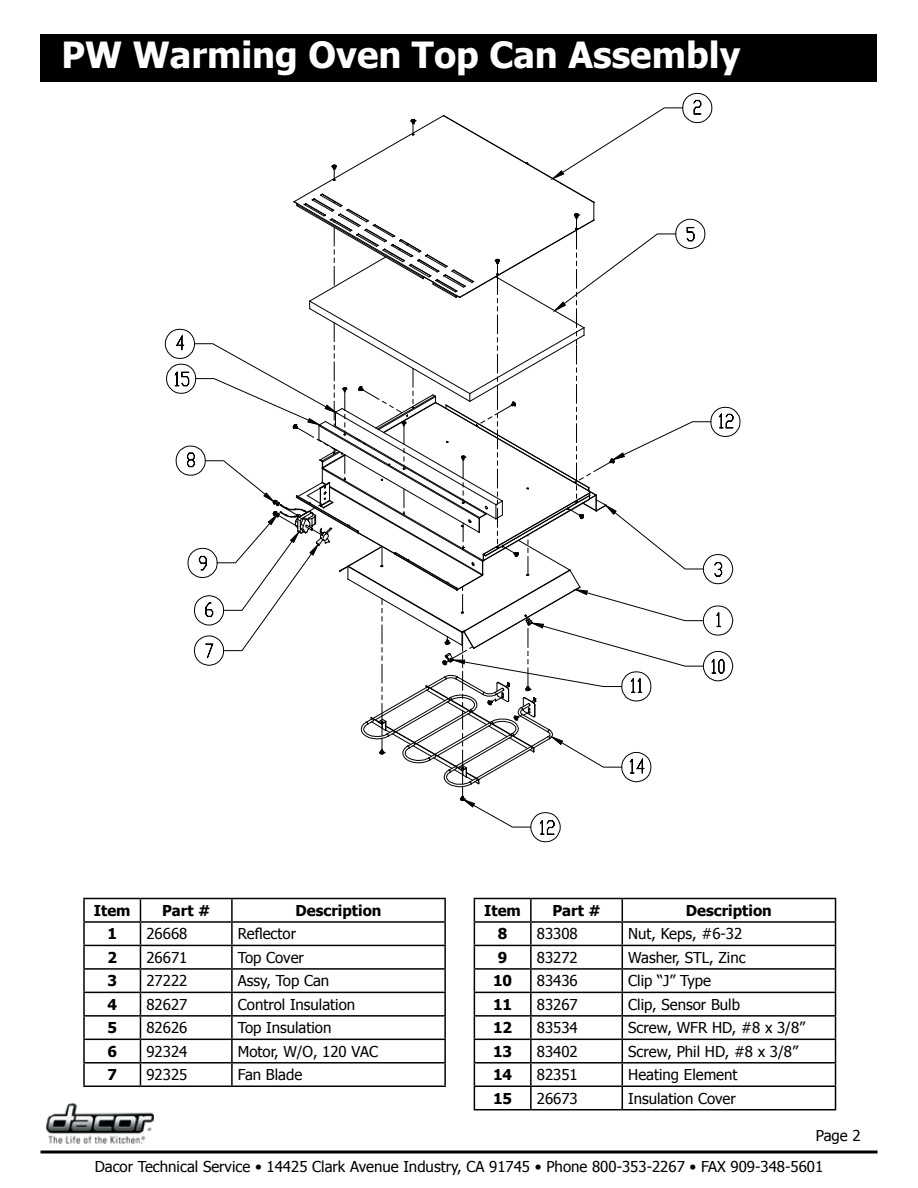
<style>
.page{position:relative;width:918px;height:1188px;background:#fff}
.page>*{position:absolute;margin:0;border:0;box-sizing:border-box;transform-origin:0 0}
.t1{font:700 36px "Tahoma";color:#fff}
.t2{font:15px "Tahoma";color:#000}
.t3{font:700 15px "Tahoma";color:#000}
</style>
<div class="page">
<svg style="left:40px;top:1150px;width:838px;height:4px;background:#3f3f3f"></svg>
<img style="left:46px;top:1103px;width:108px;height:41px">
<div style="left:40px;top:34px;width:838px;height:48px;background:#000"></div>
<hr style="left:83px;top:898px;width:57px;height:1px;background:#000">
<hr style="left:83px;top:899px;width:2px;height:22px;background:#000">
<hr style="left:140px;top:898px;width:92px;height:1px;background:#000">
<hr style="left:232px;top:898px;width:214px;height:1px;background:#000">
<hr style="left:231px;top:899px;width:2px;height:22px;background:#000">
<hr style="left:444px;top:899px;width:2px;height:22px;background:#000">
<hr style="left:83px;top:921px;width:57px;height:2px;background:#000">
<hr style="left:83px;top:923px;width:2px;height:22px;background:#000">
<hr style="left:140px;top:921px;width:92px;height:2px;background:#000">
<hr style="left:232px;top:921px;width:214px;height:2px;background:#000">
<hr style="left:231px;top:923px;width:2px;height:22px;background:#000">
<hr style="left:444px;top:923px;width:2px;height:22px;background:#000">
<hr style="left:83px;top:945px;width:57px;height:1px;background:#000">
<hr style="left:83px;top:946px;width:2px;height:22px;background:#000">
<hr style="left:140px;top:945px;width:92px;height:1px;background:#000">
<hr style="left:232px;top:945px;width:214px;height:1px;background:#000">
<hr style="left:231px;top:946px;width:2px;height:22px;background:#000">
<hr style="left:444px;top:946px;width:2px;height:22px;background:#000">
<hr style="left:83px;top:968px;width:57px;height:2px;background:#000">
<hr style="left:83px;top:970px;width:2px;height:22px;background:#000">
<hr style="left:140px;top:968px;width:92px;height:2px;background:#000">
<hr style="left:232px;top:968px;width:214px;height:2px;background:#000">
<hr style="left:231px;top:970px;width:2px;height:22px;background:#000">
<hr style="left:444px;top:970px;width:2px;height:22px;background:#000">
<hr style="left:83px;top:992px;width:57px;height:1px;background:#000">
<hr style="left:83px;top:993px;width:2px;height:22px;background:#000">
<hr style="left:140px;top:992px;width:92px;height:1px;background:#000">
<hr style="left:232px;top:992px;width:214px;height:1px;background:#000">
<hr style="left:231px;top:993px;width:2px;height:22px;background:#000">
<hr style="left:444px;top:993px;width:2px;height:22px;background:#000">
<hr style="left:83px;top:1015px;width:57px;height:2px;background:#000">
<hr style="left:83px;top:1017px;width:2px;height:22px;background:#000">
<hr style="left:140px;top:1015px;width:92px;height:2px;background:#000">
<hr style="left:232px;top:1015px;width:214px;height:2px;background:#000">
<hr style="left:231px;top:1017px;width:2px;height:22px;background:#000">
<hr style="left:444px;top:1017px;width:2px;height:22px;background:#000">
<hr style="left:83px;top:1039px;width:57px;height:1px;background:#000">
<hr style="left:83px;top:1040px;width:2px;height:22px;background:#000">
<hr style="left:140px;top:1039px;width:92px;height:1px;background:#000">
<hr style="left:232px;top:1039px;width:214px;height:1px;background:#000">
<hr style="left:231px;top:1040px;width:2px;height:22px;background:#000">
<hr style="left:444px;top:1040px;width:2px;height:22px;background:#000">
<hr style="left:83px;top:1062px;width:57px;height:2px;background:#000">
<hr style="left:83px;top:1064px;width:2px;height:22px;background:#000">
<hr style="left:140px;top:1062px;width:92px;height:2px;background:#000">
<svg style="left:140px;top:899px;width:1px;height:187px"></svg>
<hr style="left:232px;top:1062px;width:214px;height:2px;background:#000">
<hr style="left:231px;top:1064px;width:2px;height:22px;background:#000">
<hr style="left:444px;top:1064px;width:2px;height:22px;background:#000">
<hr style="left:83px;top:1086px;width:57px;height:1px;background:#000">
<hr style="left:140px;top:1086px;width:92px;height:1px;background:#000">
<hr style="left:232px;top:1086px;width:214px;height:1px;background:#000">
<svg style="left:165px;top:93px;width:576px;height:749px"></svg>
<hr style="left:474px;top:898px;width:57px;height:1px;background:#000">
<hr style="left:531px;top:898px;width:91px;height:1px;background:#000">
<hr style="left:530px;top:899px;width:2px;height:22px;background:#000">
<hr style="left:622px;top:898px;width:214px;height:1px;background:#000">
<hr style="left:474px;top:921px;width:57px;height:2px;background:#000">
<hr style="left:531px;top:921px;width:91px;height:2px;background:#000">
<hr style="left:530px;top:923px;width:2px;height:22px;background:#000">
<hr style="left:622px;top:921px;width:214px;height:2px;background:#000">
<hr style="left:474px;top:945px;width:57px;height:1px;background:#000">
<hr style="left:531px;top:945px;width:91px;height:1px;background:#000">
<hr style="left:530px;top:946px;width:2px;height:22px;background:#000">
<hr style="left:622px;top:945px;width:214px;height:1px;background:#000">
<hr style="left:474px;top:968px;width:57px;height:2px;background:#000">
<hr style="left:531px;top:968px;width:91px;height:2px;background:#000">
<hr style="left:530px;top:970px;width:2px;height:22px;background:#000">
<hr style="left:622px;top:968px;width:214px;height:2px;background:#000">
<hr style="left:474px;top:992px;width:57px;height:1px;background:#000">
<hr style="left:531px;top:992px;width:91px;height:1px;background:#000">
<hr style="left:530px;top:993px;width:2px;height:22px;background:#000">
<hr style="left:622px;top:992px;width:214px;height:1px;background:#000">
<hr style="left:474px;top:1015px;width:57px;height:2px;background:#000">
<hr style="left:531px;top:1015px;width:91px;height:2px;background:#000">
<hr style="left:530px;top:1017px;width:2px;height:22px;background:#000">
<hr style="left:622px;top:1015px;width:214px;height:2px;background:#000">
<hr style="left:474px;top:1039px;width:57px;height:1px;background:#000">
<hr style="left:531px;top:1039px;width:91px;height:1px;background:#000">
<hr style="left:530px;top:1040px;width:2px;height:22px;background:#000">
<hr style="left:622px;top:1039px;width:214px;height:1px;background:#000">
<hr style="left:474px;top:1062px;width:57px;height:2px;background:#000">
<hr style="left:531px;top:1062px;width:91px;height:2px;background:#000">
<hr style="left:530px;top:1064px;width:2px;height:22px;background:#000">
<hr style="left:622px;top:1062px;width:214px;height:2px;background:#000">
<hr style="left:474px;top:1086px;width:57px;height:1px;background:#000">
<svg style="left:474px;top:899px;width:1px;height:210px"></svg>
<hr style="left:531px;top:1086px;width:91px;height:1px;background:#000">
<hr style="left:530px;top:1087px;width:2px;height:22px;background:#000">
<hr style="left:622px;top:1086px;width:214px;height:1px;background:#000">
<svg style="left:622px;top:899px;width:1px;height:210px"></svg>
<svg style="left:835px;top:899px;width:1px;height:210px"></svg>
<hr style="left:474px;top:1109px;width:57px;height:1px;background:#000">
<hr style="left:531px;top:1109px;width:91px;height:1px;background:#000">
<hr style="left:622px;top:1109px;width:214px;height:1px;background:#000">
<h1 class="t1" style="left:62px;top:30px;width:680px">PW Warming Oven Top Can Assembly</h1>
<p class="t3" style="left:94px;top:900px;width:38px">Item</p>
<p class="t3" style="left:162px;top:900px;width:50px">Part #</p>
<p class="t3" style="left:296px;top:900px;width:87px">Description</p>
<p class="t3" style="left:107px;top:923px;width:11px">1</p>
<p class="t2" style="left:146px;top:924px;width:42px">26668</p>
<p class="t2" style="left:238px;top:924px;width:60px">Reflector</p>
<p class="t3" style="left:107px;top:947px;width:11px">2</p>
<p class="t2" style="left:146px;top:947px;width:42px">26671</p>
<p class="t2" style="left:238px;top:947px;width:68px">Top Cover</p>
<p class="t3" style="left:107px;top:970px;width:11px">3</p>
<p class="t2" style="left:146px;top:971px;width:42px">27222</p>
<p class="t2" style="left:238px;top:971px;width:93px">Assy, Top Can</p>
<p class="t3" style="left:107px;top:994px;width:11px">4</p>
<p class="t2" style="left:146px;top:994px;width:42px">82627</p>
<p class="t2" style="left:238px;top:994px;width:119px">Control Insulation</p>
<p class="t3" style="left:107px;top:1017px;width:11px">5</p>
<p class="t2" style="left:146px;top:1018px;width:42px">82626</p>
<p class="t2" style="left:238px;top:1018px;width:95px">Top Insulation</p>
<p class="t3" style="left:107px;top:1041px;width:11px">6</p>
<p class="t2" style="left:146px;top:1041px;width:42px">92324</p>
<p class="t2" style="left:238px;top:1041px;width:142px">Motor, W/O, 120 VAC</p>
<p class="t3" style="left:107px;top:1064px;width:11px">7</p>
<p class="t2" style="left:146px;top:1065px;width:42px">92325</p>
<p class="t2" style="left:238px;top:1065px;width:66px">Fan Blade</p>
<p class="t3" style="left:484px;top:900px;width:38px">Item</p>
<p class="t3" style="left:552px;top:900px;width:50px">Part #</p>
<p class="t3" style="left:686px;top:900px;width:87px">Description</p>
<p class="t3" style="left:498px;top:923px;width:11px">8</p>
<p class="t2" style="left:537px;top:924px;width:42px">83308</p>
<p class="t2" style="left:628px;top:924px;width:116px">Nut, Keps, #6-32</p>
<p class="t3" style="left:498px;top:947px;width:11px">9</p>
<p class="t2" style="left:537px;top:947px;width:42px">83272</p>
<p class="t2" style="left:628px;top:947px;width:119px">Washer, STL, Zinc</p>
<p class="t3" style="left:493px;top:970px;width:21px">10</p>
<p class="t2" style="left:537px;top:971px;width:42px">83436</p>
<p class="t2" style="left:628px;top:971px;width:84px">Clip “J” Type</p>
<p class="t3" style="left:493px;top:994px;width:21px">11</p>
<p class="t2" style="left:537px;top:994px;width:42px">83267</p>
<p class="t2" style="left:628px;top:994px;width:113px">Clip, Sensor Bulb</p>
<p class="t3" style="left:493px;top:1017px;width:21px">12</p>
<p class="t2" style="left:537px;top:1018px;width:42px">83534</p>
<p class="t2" style="left:628px;top:1018px;width:178px">Screw, WFR HD, #8 x 3/8”</p>
<p class="t3" style="left:493px;top:1041px;width:21px">13</p>
<p class="t2" style="left:537px;top:1041px;width:42px">83402</p>
<p class="t2" style="left:628px;top:1041px;width:171px">Screw, Phil HD, #8 x 3/8”</p>
<p class="t3" style="left:493px;top:1064px;width:21px">14</p>
<p class="t2" style="left:537px;top:1065px;width:42px">82351</p>
<p class="t2" style="left:628px;top:1065px;width:111px">Heating Element</p>
<p class="t3" style="left:493px;top:1088px;width:21px">15</p>
<p class="t2" style="left:537px;top:1088px;width:42px">26673</p>
<p class="t2" style="left:628px;top:1088px;width:109px">Insulation Cover</p>
<p class="t2" style="left:816px;top:1126px;width:33px">Page</p>
<p class="t2" style="left:95px;top:1157px;width:730px">Dacor Technical Service • 14425 Clark Avenue Industry, CA 91745 • Phone 800-353-2267 • FAX 909-348-5601</p>
</div>
